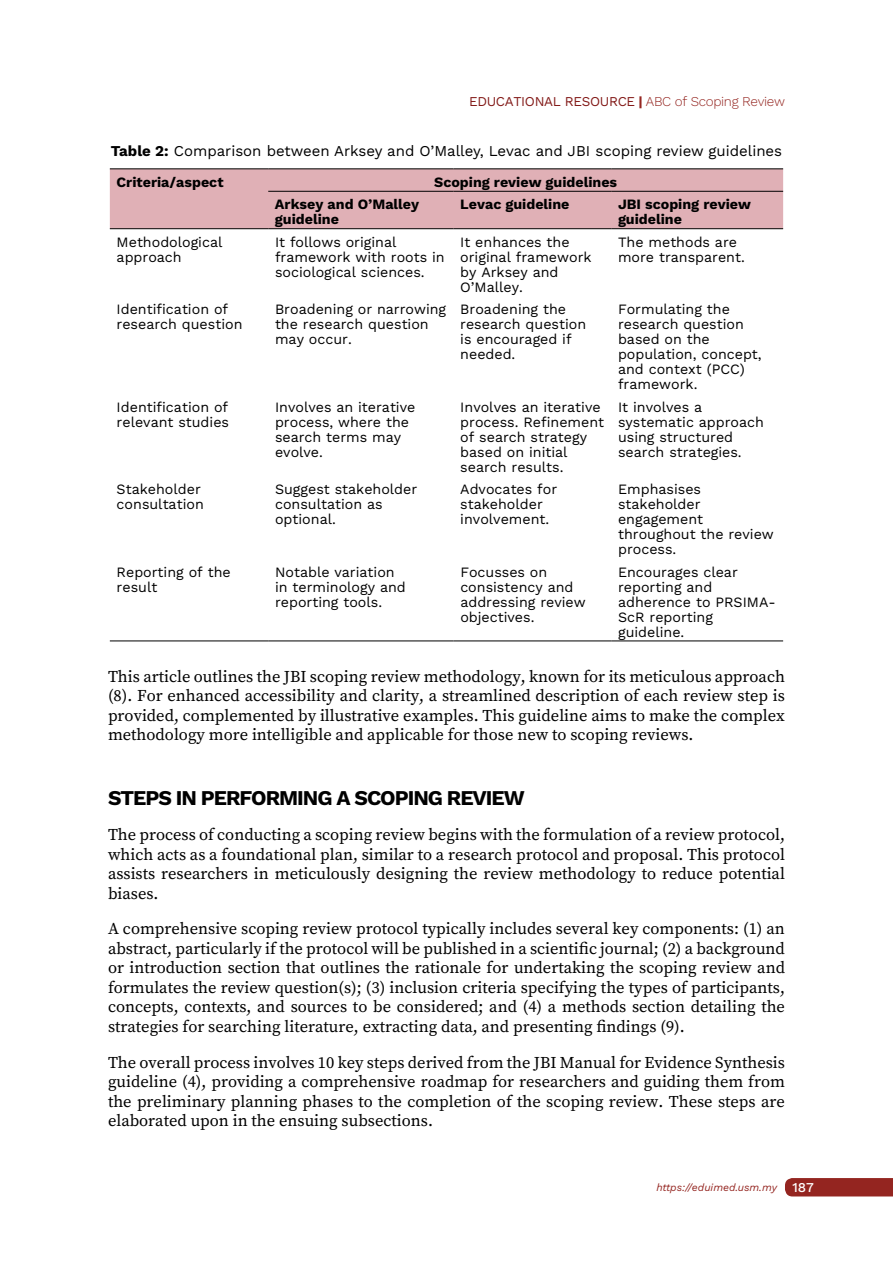
<style>
.page{position:relative;width:893px;height:1263px;background:#fff}
.page>*{position:absolute;margin:0;border:0;box-sizing:border-box;transform-origin:0 0}
.t1{font:700 21px "Work Sans";letter-spacing:-.05em;color:#000}
.t2{font:16.5px/19.5px "Source Serif Pro";color:#000;text-align:justify}
.t3{font:15px "Work Sans";color:#000}
.t4{font:14.25px/15px "Work Sans";color:#000}
.t5{font:700 14.25px/15px "Work Sans";color:#000}
.t6{font:13.5px "Work Sans";letter-spacing:-.025em;color:#831b19}
.t7{font:italic 10.5px "Work Sans";color:#942520}
.s1{font-weight:700;color:#942520}
.s2{font-weight:300;color:#942520}
.s3{font-weight:700}
.s4{font-weight:500;font-style:normal;font-size:13.5px;color:#fff}
</style>
<div class="page">
<div style="left:785px;top:1178px;width:108px;height:18px;background:#942520"></div>
<div style="left:110px;top:169px;width:673px;height:59px;background:#e0b0b6"></div>
<hr style="left:110px;top:168px;width:158px;height:1px;background:#000">
<hr style="left:268px;top:168px;width:185px;height:1px;background:#000">
<hr style="left:453px;top:168px;width:158px;height:1px;background:#000">
<hr style="left:611px;top:168px;width:172px;height:1px;background:#000">
<hr style="left:268px;top:191px;width:185px;height:1px;background:#000">
<hr style="left:453px;top:191px;width:158px;height:1px;background:#000">
<hr style="left:611px;top:191px;width:172px;height:1px;background:#000">
<hr style="left:110px;top:228px;width:158px;height:1px;background:#000">
<hr style="left:268px;top:228px;width:185px;height:1px;background:#000">
<hr style="left:453px;top:228px;width:158px;height:1px;background:#000">
<hr style="left:611px;top:228px;width:172px;height:1px;background:#000">
<hr style="left:110px;top:640px;width:158px;height:1px;background:#000">
<hr style="left:268px;top:640px;width:185px;height:1px;background:#000">
<hr style="left:453px;top:640px;width:158px;height:1px;background:#000">
<hr style="left:611px;top:640px;width:172px;height:1px;background:#000">
<p class="t6" style="left:469px;top:91px;width:317px">EDUCATIONAL RESOURCE <span class="s1">|</span> <span class="s2">ABC of Scoping Review</span></p>
<p class="t3" style="left:111px;top:139px;width:673px"><span class="s3">Table 2:</span> Comparison between Arksey and O’Malley, Levac and JBI scoping review guidelines</p>
<p class="t5" style="left:117px;top:174px;width:108px">Criteria/aspect</p>
<p class="t5" style="left:434px;top:174px;width:185px">Scoping review guidelines</p>
<p class="t5" style="left:275px;top:196px;width:146px">Arksey and O’Malley guideline</p>
<p class="t5" style="left:460px;top:196px;width:111px">Levac guideline</p>
<p class="t5" style="left:618px;top:196px;width:134px">JBI scoping review guideline</p>
<p class="t4" style="left:117px;top:234px;width:107px">Methodological approach</p>
<p class="t4" style="left:275px;top:234px;width:171px">It follows original framework with roots in sociological sciences.</p>
<p class="t4" style="left:460px;top:234px;width:133px">It enhances the original framework by Arksey and<br>O’Malley.</p>
<p class="t4" style="left:618px;top:234px;width:128px">The methods are more transparent.</p>
<p class="t4" style="left:117px;top:301px;width:127px">Identification of research question</p>
<p class="t4" style="left:275px;top:301px;width:173px">Broadening or narrowing the research question may occur.</p>
<p class="t4" style="left:460px;top:301px;width:127px">Broadening the research question is encouraged if needed.</p>
<p class="t4" style="left:618px;top:301px;width:145px">Formulating the research question based on the population, concept, and context (PCC) framework.</p>
<p class="t4" style="left:117px;top:399px;width:114px">Identification of relevant studies</p>
<p class="t4" style="left:275px;top:399px;width:142px">Involves an iterative process, where the search terms may evolve.</p>
<p class="t4" style="left:460px;top:399px;width:145px">Involves an iterative process. Refinement of search strategy based on initial search results.</p>
<p class="t4" style="left:618px;top:399px;width:147px">It involves a systematic approach using structured search strategies.</p>
<p class="t4" style="left:117px;top:481px;width:89px">Stakeholder consultation</p>
<p class="t4" style="left:275px;top:481px;width:144px">Suggest stakeholder consultation as optional.</p>
<p class="t4" style="left:460px;top:481px;width:98px">Advocates for stakeholder involvement.</p>
<p class="t4" style="left:618px;top:481px;width:157px">Emphasises stakeholder engagement throughout the review process.</p>
<p class="t4" style="left:117px;top:563px;width:116px">Reporting of the result</p>
<p class="t4" style="left:275px;top:563px;width:132px">Notable variation in terminology and reporting tools.</p>
<p class="t4" style="left:460px;top:564px;width:127px">Focusses on consistency and addressing review objectives.</p>
<p class="t4" style="left:618px;top:564px;width:159px">Encourages clear reporting and adherence to PRSIMA-<br>ScR reporting guideline.</p>
<p class="t2" style="left:108px;top:666px;width:678px">This article outlines the JBI scoping review methodology, known for its meticulous approach (8). For enhanced accessibility and clarity, a streamlined description of each review step is provided, complemented by illustrative examples. This guideline aims to make the complex methodology more intelligible and applicable for those new to scoping reviews.</p>
<p class="t1" style="left:108px;top:781px;width:202px">STEPS IN PERFORMING</p>
<p class="t1" style="left:336px;top:781px;width:57px">A SCOPING</p>
<p class="t1" style="left:447px;top:781px;width:79px">REVIEW</p>
<p class="t2" style="left:108px;top:825px;width:678px">The process of conducting a scoping review begins with the formulation of a review protocol, which acts as a foundational plan, similar to a research protocol and proposal. This protocol assists researchers in meticulously designing the review methodology to reduce potential biases.</p>
<p class="t2" style="left:108px;top:919px;width:678px">A comprehensive scoping review protocol typically includes several key components: (1) an abstract, particularly if the protocol will be published in a scientific journal; (2) a background or introduction section that outlines the rationale for undertaking the scoping review and formulates the review question(s); (3) inclusion criteria specifying the types of participants, concepts, contexts, and sources to be considered; and (4) a methods section detailing the strategies for searching literature, extracting data, and presenting findings (9).</p>
<p class="t2" style="left:108px;top:1052px;width:678px">The overall process involves 10 key steps derived from the JBI Manual for Evidence Synthesis guideline (4), providing a comprehensive roadmap for researchers and guiding them from the preliminary planning phases to the completion of the scoping review. These steps are elaborated upon in the ensuing subsections.</p>
<p class="t7" style="left:656px;top:1179px;width:159px">https://eduimed.usm.my <span class="s4">187</span></p>
</div>
